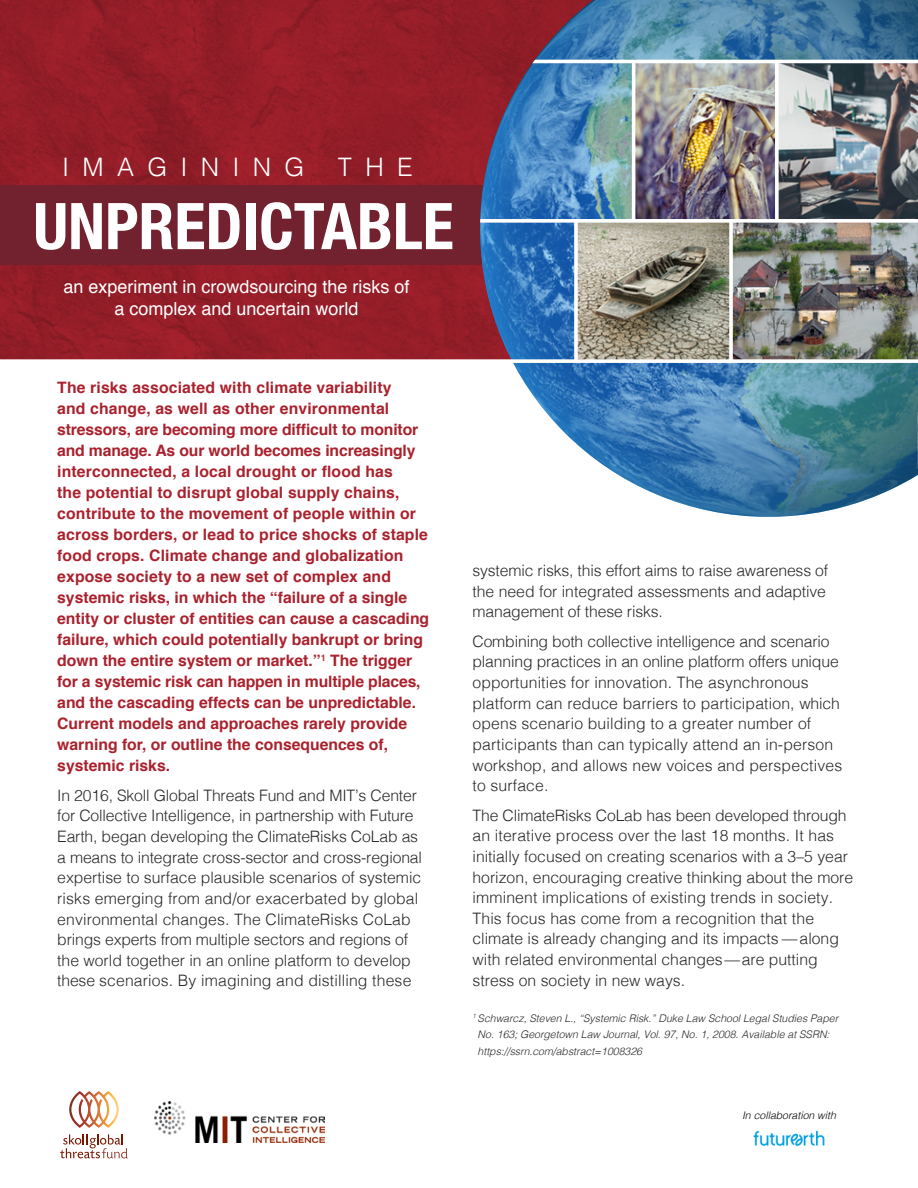
<style>
.page{position:relative;width:918px;height:1188px;background:#fff}
.page>*{position:absolute;margin:0;border:0;box-sizing:border-box;transform-origin:0 0}
.t1{font:700 condensed 64.5px "Helvetica Neue";color:#fff}
.t2{font:300 25.5px "Helvetica";letter-spacing:.52em;color:#fff}
.t3{font:18px/22.5px "Helvetica";color:#fff;text-align:center}
.t4{font:300 15.75px/20.7px "Helvetica";color:#292829}
.t5{font:700 15.75px/21px "Helvetica";color:#a9222e}
.t6{font:italic 300 10.5px/16.5px "Helvetica";color:#292829}
.t7{font:italic 300 10.5px "Helvetica";color:#000}
</style>
<div class="page">
<img style="left:0;top:0;width:480px;height:359px">
<div style="left:0;top:186px;width:569px;height:79px;background:#72212e"></div>
<img style="left:480px;top:0;width:438px;height:517px">
<img style="left:779px;top:63px;width:139px;height:156px">
<img style="left:917px;top:412px;width:1px;height:57px">
<img style="left:733px;top:223px;width:185px;height:136px">
<img style="left:635px;top:63px;width:140px;height:156px">
<img style="left:578px;top:223px;width:151px;height:136px">
<hr style="left:513px;top:60px;width:405px;height:3px;background:#fff">
<svg style="left:480px;top:219px;width:438px;height:4px"></svg>
<hr style="left:632px;top:61px;width:3px;height:160px;background:#fff">
<svg style="left:574px;top:220px;width:4px;height:139px"></svg>
<hr style="left:775px;top:61px;width:4px;height:160px;background:#fff">
<svg style="left:729px;top:222px;width:4px;height:137px"></svg>
<img style="left:154px;top:1102px;width:171px;height:41px">
<img style="left:753px;top:1130px;width:72px;height:17px">
<svg style="left:69px;top:1091px;width:50px;height:37px"></svg>
<svg style="left:60px;top:1134px;width:68px;height:24px"></svg>
<svg style="left:0;top:359px;width:918px;height:4px"></svg>
<h2 class="t2" style="left:62px;top:145px;width:244px">IMAGINING</h2>
<h2 class="t2" style="left:338px;top:145px;width:76px">THE</h2>
<h1 class="t1" style="left:33px;top:173px;width:422px">UNPREDICTABLE</h1>
<p class="t3" style="left:64px;top:275px;width:348px">an experiment in crowdsourcing the risks of a complex and uncertain world</p>
<p class="t5" style="left:57px;top:377px;width:374px">The risks associated with climate variability<br>and change, as well as other environmental stressors, are becoming more difficult to monitor and manage. As our world becomes increasingly interconnected, a local drought or flood has<br>the potential to disrupt global supply chains, contribute to the movement of people within or across borders, or lead to price shocks of staple food crops. Climate change and globalization expose society to a new set of complex and systemic risks, in which the “failure of a single entity or cluster of entities can cause a cascading failure, which could potentially bankrupt or bring down the entire system or market.”<sup>1</sup> The trigger for a systemic risk can happen in multiple places, and the cascading effects can be unpredictable.<br>Current models and approaches rarely provide warning for, or outline the consequences of, systemic risks.</p>
<p class="t4" style="left:57px;top:784px;width:366px">In 2016, Skoll Global Threats Fund and MIT’s Center for Collective Intelligence, in partnership with Future Earth, began developing the ClimateRisks CoLab as a means to integrate cross-sector and cross-regional expertise to surface plausible scenarios of systemic risks emerging from and/or exacerbated by global environmental changes. The ClimateRisks CoLab brings experts from multiple sectors and regions of the world together in an online platform to develop these scenarios. By imagining and distilling these</p>
<p class="t4" style="left:473px;top:559px;width:357px">systemic risks, this effort aims to raise awareness of the need for integrated assessments and adaptive management of these risks.</p>
<p class="t4" style="left:473px;top:630px;width:371px">Combining both collective intelligence and scenario planning practices in an online platform offers unique opportunities for innovation. The asynchronous platform can reduce barriers to participation, which opens scenario building to a greater number of participants than can typically attend an in-person workshop, and allows new voices and perspectives to surface.</p>
<p class="t4" style="left:473px;top:804px;width:382px">The ClimateRisks CoLab has been developed through an iterative process over the last 18 months. It has initially focused on creating scenarios with a 3–5 year horizon, encouraging creative thinking about the more imminent implications of existing trends in society.<br>This focus has come from a recognition that the climate is already changing and its impacts — along with related environmental changes — are putting stress on society in new ways.</p>
<p class="t6" style="left:478px;top:1009px;width:362px;text-indent:-5px"><sup>1</sup> Schwarcz, Steven L., “Systemic Risk.” Duke Law School Legal Studies Paper<br>No. 163; Georgetown Law Journal, Vol. 97, No. 1, 2008. Available at SSRN: https://ssrn.com/abstract=1008326</p>
<p class="t7" style="left:742px;top:1106px;width:95px">In collaboration with</p>
</div>
